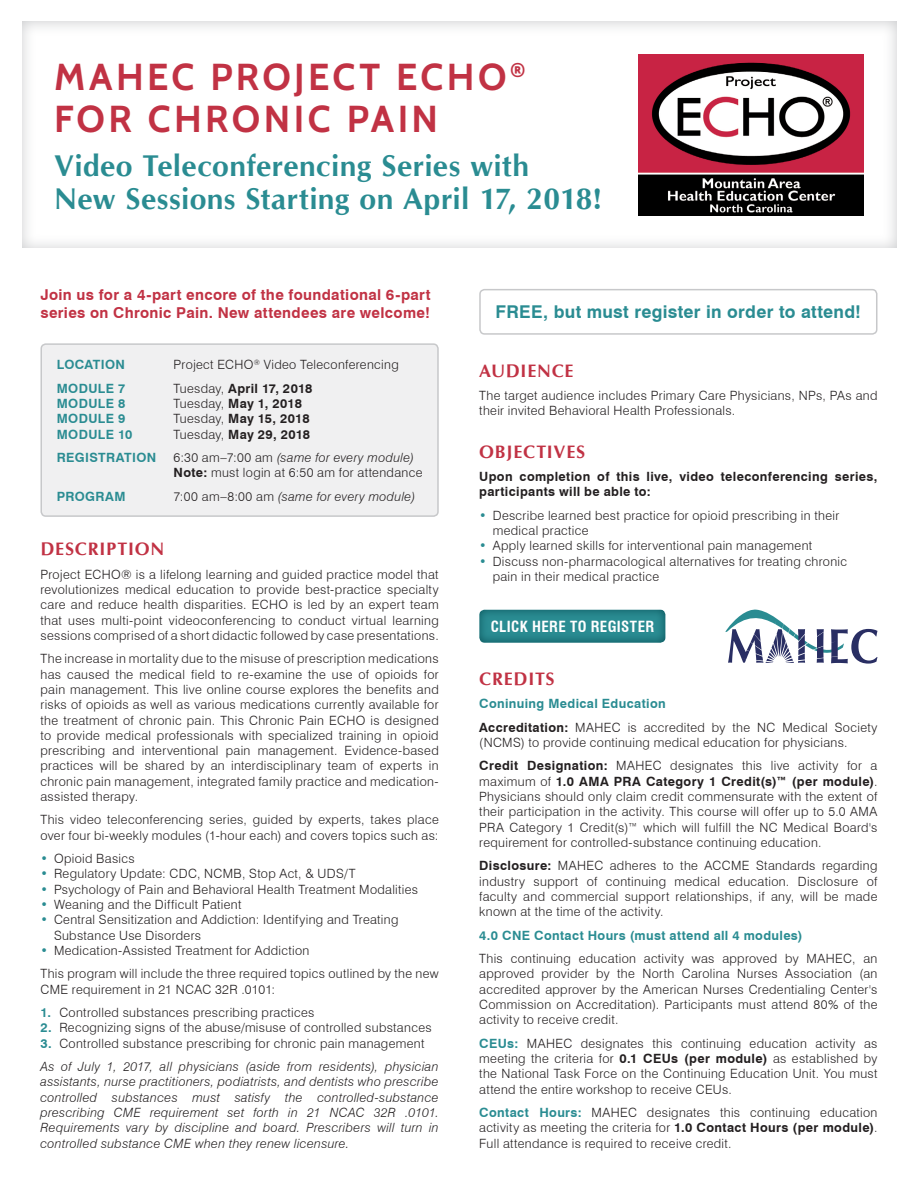
<style>
.page{position:relative;width:918px;height:1188px;background:#fff}
.page>*{position:absolute;margin:0;border:0;box-sizing:border-box;transform-origin:0 0}
.Heading{font:700 37.5px/42px "Cabin";letter-spacing:.09em;color:#c13244}
.Heading-2{font:700 30px/33px "CG Omega";letter-spacing:.015em;color:#2a8c92}
.Heading-3{font:700 18px "CG Omega";letter-spacing:.045em;color:#c13244}
.Paragraph{font:700 17.7px "Swiss 721 BT";letter-spacing:.015em;color:#2a8c92}
.Paragraph-2{font:700 15px/18px "Swiss 721 BT";letter-spacing:.02em;color:#c13244}
.Paragraph-3{font:700 condensed 15px "Swiss 721 BT";letter-spacing:.025em;color:#fff}
.Small_Content__justi{font:300 12.75px/15.3px "Swiss 721 BT";letter-spacing:.025em;color:#231f20;text-align:justify}
.Small_Content__justi-2{font:italic 300 12.75px/15.3px "Swiss 721 BT";letter-spacing:.025em;color:#231f20;text-align:justify}
.Small_Content{font:300 12.75px/15.3px "Swiss 721 BT";letter-spacing:.025em;color:#231f20}
.Small_Content__justi-3{font:700 12.75px/15.3px "Swiss 721 BT";letter-spacing:.03em;color:#231f20}
.Small_Content-2{font:700 12.75px/15.3px "Swiss 721 BT";letter-spacing:.015em;color:#231f20}
.Small_Content-3{font:700 12.75px "Swiss 721 BT";letter-spacing:.03em;color:#2a8c92}
.Small_Heading{font:700 12.75px/15.3px "Swiss 721 BT";letter-spacing:.03em;color:#2a8c92}
.Small_Content-4{font:italic 300 12.75px "Swiss 721 BT";letter-spacing:.025em;color:#231f20}
.s1{font-weight:300}
.s2{font-style:italic}
.s3{font-weight:700}
.s4{font-style:normal}
.s5{font-weight:700;color:#2a8c92}
</style>
<div class="page">
<svg style="left:22px;top:21px;width:875px;height:227px"></svg>
<div style="left:41px;top:344px;width:397px;height:172px;background:#f0f0f1;border-radius:5px"></div>
<div style="left:40px;top:343px;width:399px;height:174px;border:2px solid #c7c8ca;border-radius:5px"></div>
<div style="left:479px;top:289px;width:398px;height:46px;border:2px solid #c7c8ca;border-radius:5px"></div>
<svg style="left:479px;top:609px;width:187px;height:34px;background:#2e898f"></svg>
<svg style="left:725px;top:610px;width:152px;height:54px"></svg>
<img style="left:639px;top:54px;width:225px;height:162px">
<p class="Heading" style="left:54px;top:56px;width:473px">MAHEC PROJECT ECHO<sup>®<br></sup>FOR CHRONIC PAIN</p>
<p class="Heading-2" style="left:54px;top:149px;width:549px">Video Teleconferencing Series with<br>New Sessions Starting on April 17, 2018!</p>
<p class="Paragraph-2" style="left:40px;top:286px;width:392px">Join us for a 4-part encore of the foundational 6-part series on Chronic Pain. New attendees are welcome!</p>
<p class="Small_Heading" style="left:57px;top:357px;width:70px">LOCATION</p>
<p class="Small_Heading" style="left:57px;top:380px;width:77px">MODULE 7<br>MODULE 8<br>MODULE 9<br>MODULE 10</p>
<p class="Small_Heading" style="left:57px;top:450px;width:101px">REGISTRATION</p>
<p class="Small_Heading" style="left:57px;top:488px;width:70px">PROGRAM</p>
<p class="Small_Content" style="left:174px;top:357px;width:227px">Project ECHO<sup>®</sup> Video Teleconferencing</p>
<p class="Small_Content-2" style="left:174px;top:380px;width:140px"><span class="s1">Tuesday,</span> April 17, 2018<br><span class="s1">Tuesday,</span> May 1, 2018<br><span class="s1">Tuesday,</span> May 15, 2018<br><span class="s1">Tuesday,</span> May 29, 2018</p>
<p class="Small_Content" style="left:174px;top:450px;width:250px">6:30 am–7:00 am <span class="s2">(same for every module)<br></span><span class="s3">Note:</span> must login at 6:50 am for attendance</p>
<p class="Small_Content-4" style="left:174px;top:488px;width:243px"><span class="s4">7:00 am–8:00 am</span> (same for every module)</p>
<p class="Heading-3" style="left:40px;top:538px;width:125px">DESCRIPTION</p>
<p class="Small_Content__justi" style="left:40px;top:566px;width:400px">Project ECHO® is a lifelong learning and guided practice model that revolutionizes medical education to provide best-practice specialty care and reduce health disparities. ECHO is led by an expert team that uses multi-point videoconferencing to conduct virtual learning sessions comprised of a short didactic followed by case presentations.</p>
<p class="Small_Content__justi" style="left:40px;top:651px;width:400px">The increase in mortality due to the misuse of prescription medications has caused the medical field to re-examine the use of opioids for pain management. This live online course explores the benefits and risks of opioids as well as various medications currently available for the treatment of chronic pain. This Chronic Pain ECHO is designed to provide medical professionals with specialized training in opioid prescribing and interventional pain management. Evidence-based practices will be shared by an interdisciplinary team of experts in chronic pain management, integrated family practice and medication&shy;assisted therapy.</p>
<p class="Small_Content__justi" style="left:40px;top:812px;width:400px">This video teleconferencing series, guided by experts, takes place over four bi-weekly modules (1-hour each) and covers topics such as:</p>
<p class="Small_Content__justi" style="left:40px;top:851px;width:96px"><span class="s5">•</span> Opioid Basics</p>
<p class="Small_Content__justi" style="left:40px;top:866px;width:317px"><span class="s5">•</span> Regulatory Update: CDC, NCMB, Stop Act, &amp; UDS/T</p>
<p class="Small_Content__justi" style="left:40px;top:881px;width:379px"><span class="s5">•</span> Psychology of Pain and Behavioral Health Treatment Modalities</p>
<p class="Small_Content__justi" style="left:40px;top:897px;width:202px"><span class="s5">•</span> Weaning and the Difficult Patient</p>
<p class="Small_Content__justi" style="left:54px;top:912px;width:346px;text-indent:-14px"><span class="s5">•</span> Central Sensitization and Addiction: Identifying and Treating<br>Substance Use Disorders</p>
<p class="Small_Content__justi" style="left:40px;top:943px;width:270px"><span class="s5">•</span> Medication-Assisted Treatment for Addiction</p>
<p class="Small_Content__justi" style="left:40px;top:966px;width:400px">This program will include the three required topics outlined by the new<br>CME requirement in 21 NCAC 32R .0101:</p>
<p class="Small_Content__justi" style="left:40px;top:1005px;width:276px"><span class="s5">1.</span> Controlled substances prescribing practices</p>
<p class="Small_Content__justi" style="left:40px;top:1020px;width:393px"><span class="s5">2.</span> Recognizing signs of the abuse/misuse of controlled substances</p>
<p class="Small_Content__justi" style="left:40px;top:1035px;width:386px"><span class="s5">3.</span> Controlled substance prescribing for chronic pain management</p>
<p class="Small_Content__justi-2" style="left:40px;top:1059px;width:400px">As of July 1, 2017, all physicians (aside from residents), physician assistants, nurse practitioners, podiatrists, and dentists who prescribe controlled substances must satisfy the controlled-substance prescribing CME requirement set forth in 21 NCAC 32R .0101.<br>Requirements vary by discipline and board. Prescribers will turn in controlled substance CME when they renew licensure.</p>
<p class="Paragraph" style="left:496px;top:301px;width:367px">FREE, but must register in order to attend!</p>
<p class="Heading-3" style="left:479px;top:359px;width:96px">AUDIENCE</p>
<p class="Small_Content__justi" style="left:479px;top:388px;width:400px">The target audience includes Primary Care Physicians, NPs, PAs and their invited Behavioral Health Professionals.</p>
<p class="Heading-3" style="left:479px;top:440px;width:107px">OBJECTIVES</p>
<p class="Small_Content__justi-3" style="left:479px;top:469px;width:400px">Upon completion of this live, video teleconferencing series, participants will be able to:</p>
<p class="Small_Content__justi" style="left:493px;top:507px;width:348px;text-indent:-14px"><span class="s5">•</span> Describe learned best practice for opioid prescribing in their medical practice</p>
<p class="Small_Content__justi" style="left:479px;top:538px;width:335px"><span class="s5">•</span> Apply learned skills for interventional pain management</p>
<p class="Small_Content__justi" style="left:493px;top:553px;width:356px;text-indent:-14px"><span class="s5">•</span> Discuss non-pharmacological alternatives for treating chronic pain in their medical practice</p>
<p class="Paragraph-3" style="left:491px;top:617px;width:165px">CLICK HERE TO REGISTER</p>
<p class="Heading-3" style="left:479px;top:667px;width:77px">CREDITS</p>
<p class="Small_Content-3" style="left:479px;top:696px;width:188px">Coninuing Medical Education</p>
<p class="Small_Content__justi" style="left:479px;top:719px;width:400px"><span class="s3">Accreditation:</span> MAHEC is accredited by the NC Medical Society (NCMS) to provide continuing medical education for physicians.</p>
<p class="Small_Content__justi" style="left:479px;top:758px;width:400px"><span class="s3">Credit Designation:</span> MAHEC designates this live activity for a maximum of <span class="s3">1.0 AMA PRA Category 1 Credit(s)™ (per module)</span>.<br>Physicians should only claim credit commensurate with the extent of their participation in the activity. This course will offer up to 5.0 AMA PRA Category 1 Credit(s)™ which will fulfill the NC Medical Board's requirement for controlled-substance continuing education.</p>
<p class="Small_Content__justi" style="left:479px;top:858px;width:400px"><span class="s3">Disclosure:</span> MAHEC adheres to the ACCME Standards regarding industry support of continuing medical education. Disclosure of faculty and commercial support relationships, if any, will be made known at the time of the activity.</p>
<p class="Small_Content-3" style="left:479px;top:927px;width:325px">4.0 CNE Contact Hours (must attend all 4 modules)</p>
<p class="Small_Content__justi" style="left:479px;top:951px;width:400px">This continuing education activity was approved by MAHEC, an approved provider by the North Carolina Nurses Association (an accredited approver by the American Nurses Credentialing Center's Commission on Accreditation). Participants must attend 80% of the activity to receive credit.</p>
<p class="Small_Content__justi" style="left:479px;top:1035px;width:400px"><span class="s5">CEUs:</span> MAHEC designates this continuing education activity as meeting the criteria for <span class="s3">0.1 CEUs (per module)</span> as established by the National Task Force on the Continuing Education Unit. You must attend the entire workshop to receive CEUs.</p>
<p class="Small_Content__justi" style="left:479px;top:1105px;width:400px"><span class="s5">Contact Hours:</span> MAHEC designates this continuing education activity as meeting the criteria for <span class="s3">1.0 Contact Hours (per module)</span>.<br>Full attendance is required to receive credit.</p>
</div>
